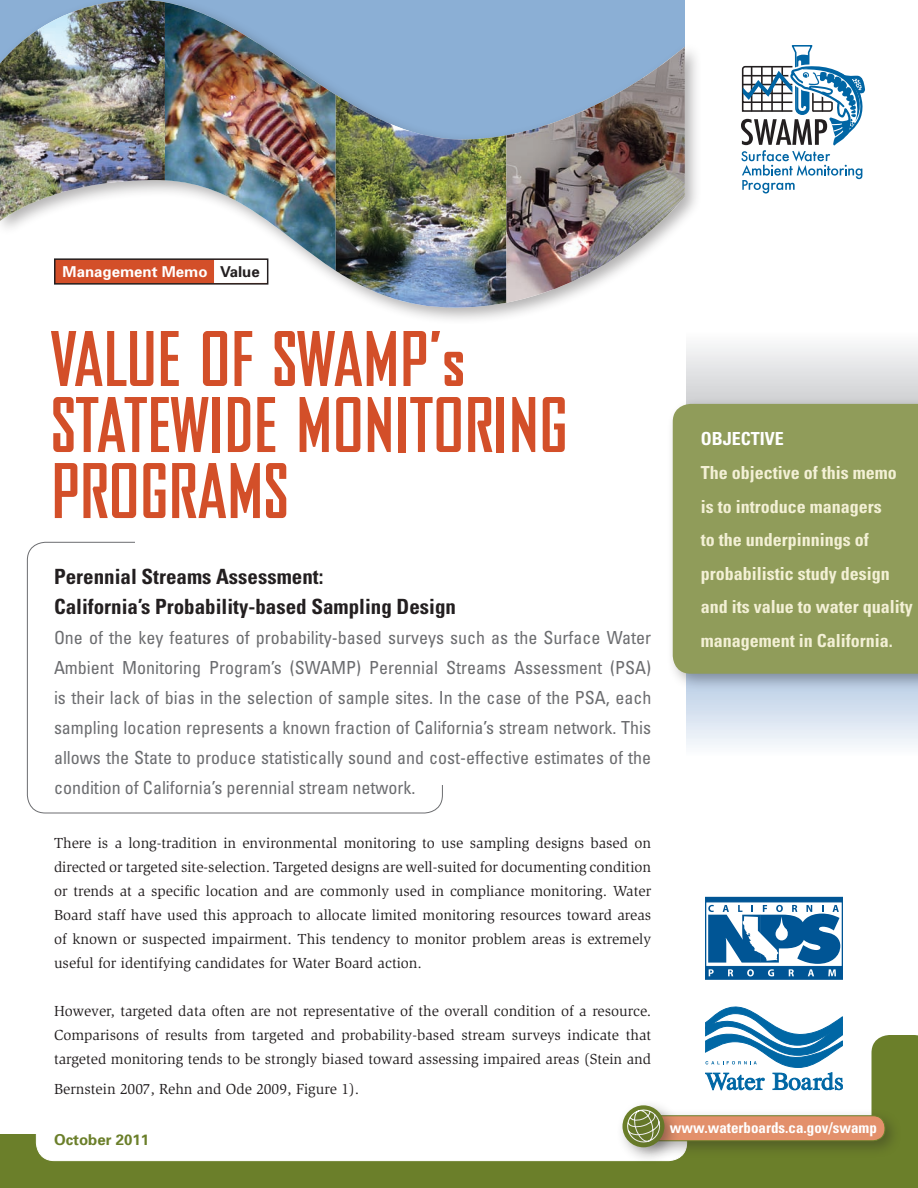
<style>
.page{position:relative;width:918px;height:1188px;background:#fff}
.page>*{position:absolute;margin:0;border:0;box-sizing:border-box;transform-origin:0 0}
.t1{font:700 72px/66px "Bureau Agency";color:#d34f29}
.t2{font:700 condensed 21px/30px "Univers";color:#231f20}
.t3{font:condensed 18px/30px "Univers";color:#6c6d70;text-align:justify}
.t4{font:700 condensed 18px/33.6px "Univers";color:#f3f0d5}
.t5{font:700 condensed 18px "Univers";color:#fff}
.t6{font:15px/24px "Slimbach";color:#231f20;text-align:justify}
.t7{font:700 condensed 15px "Univers";color:#fff}
.t8{font:700 15px "Univers";color:#fff}
.t9{font:700 15px "Univers";color:#6b7f2a}
.s1{color:#231f20}
</style>
<div class="page">
<svg style="left:686px;top:345px;width:232px;height:51px"></svg>
<svg style="left:686px;top:691px;width:232px;height:56px;background:#dbe5f1"></svg>
<div style="left:665px;top:396px;width:253px;height:295px;background:#231f20;opacity:.35"></div>
<div style="left:0;top:1134px;width:918px;height:54px;background:#6b7f2a"></div>
<div style="left:0;top:0;width:702px;height:324px;background:#231f20;opacity:.35"></div>
<svg style="left:0;top:0;width:685px;height:308px;fill:#8bafd5"></svg>
<svg style="left:741px;top:45px;width:124px;height:148px"></svg>
<img style="left:0;top:0;width:165px;height:221px">
<img style="left:165px;top:2px;width:171px;height:269px">
<img style="left:336px;top:95px;width:170px;height:213px">
<img style="left:506px;top:47px;width:179px;height:256px">
<div style="left:55px;top:259px;width:213px;height:25px;background:#d34f29"></div>
<div style="left:214px;top:260px;width:54px;height:23px;background:#fff"></div>
<div style="left:54px;top:258px;width:214px;height:27px;border:2px solid #231f20"></div>
<div style="left:36px;top:1074px;width:651px;height:87px;background:#fff;border-radius:18px"></div>
<div style="left:36px;top:1073px;width:651px;height:88px;border:1px solid #fff;border-radius:18px"></div>
<div style="left:673px;top:404px;width:245px;height:270px;background:#909c5a"></div>
<div style="left:706px;top:898px;width:136px;height:81px;background:#005595"></div>
<div style="left:705px;top:902px;width:138px;height:65px;background:#fff"></div>
<div style="left:705px;top:897px;width:138px;height:83px;border:1px solid #005595"></div>
<svg style="left:708px;top:905px;width:132px;height:71px"></svg>
<svg style="left:705px;top:1007px;width:138px;height:83px"></svg>
<div style="left:872px;top:1035px;width:46px;height:99px;background:#6b7f2a"></div>
<div style="left:633px;top:1108px;width:269px;height:50px;background:#231f20;opacity:.35"></div>
<div style="left:640px;top:1116px;width:245px;height:25px;background:#e3906b;border-radius:12px"></div>
<div style="left:640px;top:1115px;width:245px;height:26px;border:1px solid #6b7f2a;border-radius:12px"></div>
<div style="left:615px;top:1098px;width:66px;height:66px;background:#231f20;opacity:.35"></div>
<div style="left:623px;top:1105px;width:48px;height:49px;background:#231f20;opacity:.35"></div>
<p class="t8" style="left:63px;top:262px;width:199px">Management Memo <span class="s1">Value</span></p>
<h1 class="t1" style="left:51px;top:327px;width:518px">VALUE OF SWAMP’s<br>STATEWIDE MONITORING<br>PROGRAMS</h1>
<h2 class="t2" style="left:54px;top:561px;width:404px">Perennial Streams Assessment:<br>California’s Probability-based Sampling Design</h2>
<p class="t3" style="left:54px;top:622px;width:599px">One of the key features of probability-based surveys such as the Surface Water Ambient Monitoring Program’s (SWAMP) Perennial Streams Assessment (PSA) is their lack of bias in the selection of sample sites. In the case of the PSA, each sampling location represents a known fraction of California’s stream network. This allows the State to produce statistically sound and cost-effective estimates of the condition of California’s perennial stream network.</p>
<p class="t6" style="left:54px;top:831px;width:599px">There is a long-tradition in environmental monitoring to use sampling designs based on directed or targeted site-selection. Targeted designs are well-suited for documenting condition or trends at a specific location and are commonly used in compliance monitoring. Water Board staff have used this approach to allocate limited monitoring resources toward areas of known or suspected impairment. This tendency to monitor problem areas is extremely useful for identifying candidates for Water Board action.</p>
<p class="t6" style="left:54px;top:999px;width:599px">However, targeted data often are not representative of the overall condition of a resource.<br>Comparisons of results from targeted and probability-based stream surveys indicate that targeted monitoring tends to be strongly biased toward assessing impaired areas (Stein and</p>
<p class="t6" style="left:54px;top:1077px;width:307px">Bernstein 2007, Rehn and Ode 2009, Figure 1).</p>
<p class="t9" style="left:54px;top:1130px;width:97px">October 2011</p>
<h3 class="t5" style="left:701px;top:428px;width:85px">OBJECTIVE</h3>
<p class="t4" style="left:701px;top:456px;width:213px">The objective of this memo is to introduce managers<br>to the underpinnings of probabilistic study design and its value to water quality management in California.</p>
<p class="t7" style="left:670px;top:1118px;width:208px">www.waterboards.ca.gov/swamp</p>
</div>
